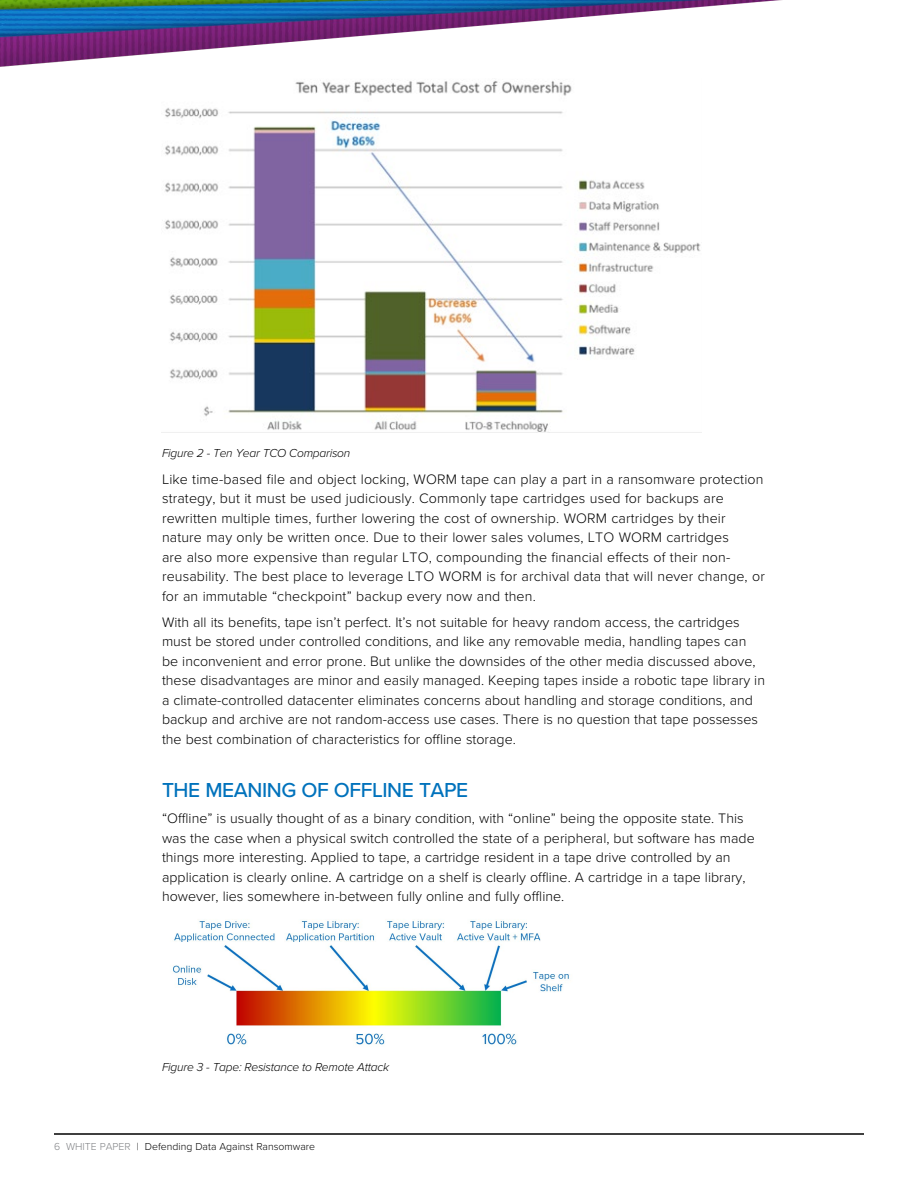
<style>
.page{position:relative;width:918px;height:1188px;background:#fff}
.page>*{position:absolute;margin:0;border:0;box-sizing:border-box;transform-origin:0 0}
.Paragraph{font:500 21px "Proxima Nova";letter-spacing:-.02em;color:#0072bc}
.Paragraph-2{font:300 14.25px/19.5px "Proxima Nova";color:#000}
.Paragraph-3{font:italic 300 12px "Proxima Nova";letter-spacing:-.02em;color:#000}
.t1{font:300 10.5px "Proxima Nova";color:#000}
.s1{color:#808285}
</style>
<div class="page">
<hr style="left:54px;top:1133px;width:810px;height:2px;background:#000">
<img style="left:0;top:0;width:782px;height:67px">
<img style="left:165px;top:80px;width:536px;height:352px">
<img style="left:172px;top:920px;width:397px;height:126px">
<p class="Paragraph-3" style="left:162px;top:447px;width:190px">Figure 2 - Ten Year TCO Comparison</p>
<p class="Paragraph-2" style="left:162px;top:468px;width:604px">Like time-based file and object locking, WORM tape can play a part in a ransomware protection strategy, but it must be used judiciously. Commonly tape cartridges used for backups are rewritten multiple times, further lowering the cost of ownership. WORM cartridges by their nature may only be written once. Due to their lower sales volumes, LTO WORM cartridges<br>are also more expensive than regular LTO, compounding the financial effects of their non&shy;reusability. The best place to leverage LTO WORM is for archival data that will never change, or for an immutable “checkpoint” backup every now and then.</p>
<p class="Paragraph-2" style="left:162px;top:611px;width:605px">With all its benefits, tape isn’t perfect. It’s not suitable for heavy random access, the cartridges must be stored under controlled conditions, and like any removable media, handling tapes can be inconvenient and error prone. But unlike the downsides of the other media discussed above, these disadvantages are minor and easily managed. Keeping tapes inside a robotic tape library in a climate-controlled datacenter eliminates concerns about handling and storage conditions, and backup and archive are not random-access use cases. There is no question that tape possesses the best combination of characteristics for offline storage.</p>
<p class="Paragraph" style="left:162px;top:774px;width:308px">THE MEANING OF OFFLINE TAPE</p>
<p class="Paragraph-2" style="left:162px;top:808px;width:594px">“Offline” is usually thought of as a binary condition, with “online” being the opposite state. This was the case when a physical switch controlled the state of a peripheral, but software has made things more interesting. Applied to tape, a cartridge resident in a tape drive controlled by an application is clearly online. A cartridge on a shelf is clearly offline. A cartridge in a tape library, however, lies somewhere in-between fully online and fully offline.</p>
<p class="Paragraph-3" style="left:162px;top:1060px;width:229px">Figure 3 - Tape: Resistance to Remote Attack</p>
<p class="t1" style="left:54px;top:1139px;width:263px"><span class="s1">6 WHITE PAPER</span> | Defending Data Against Ransomware</p>
</div>
